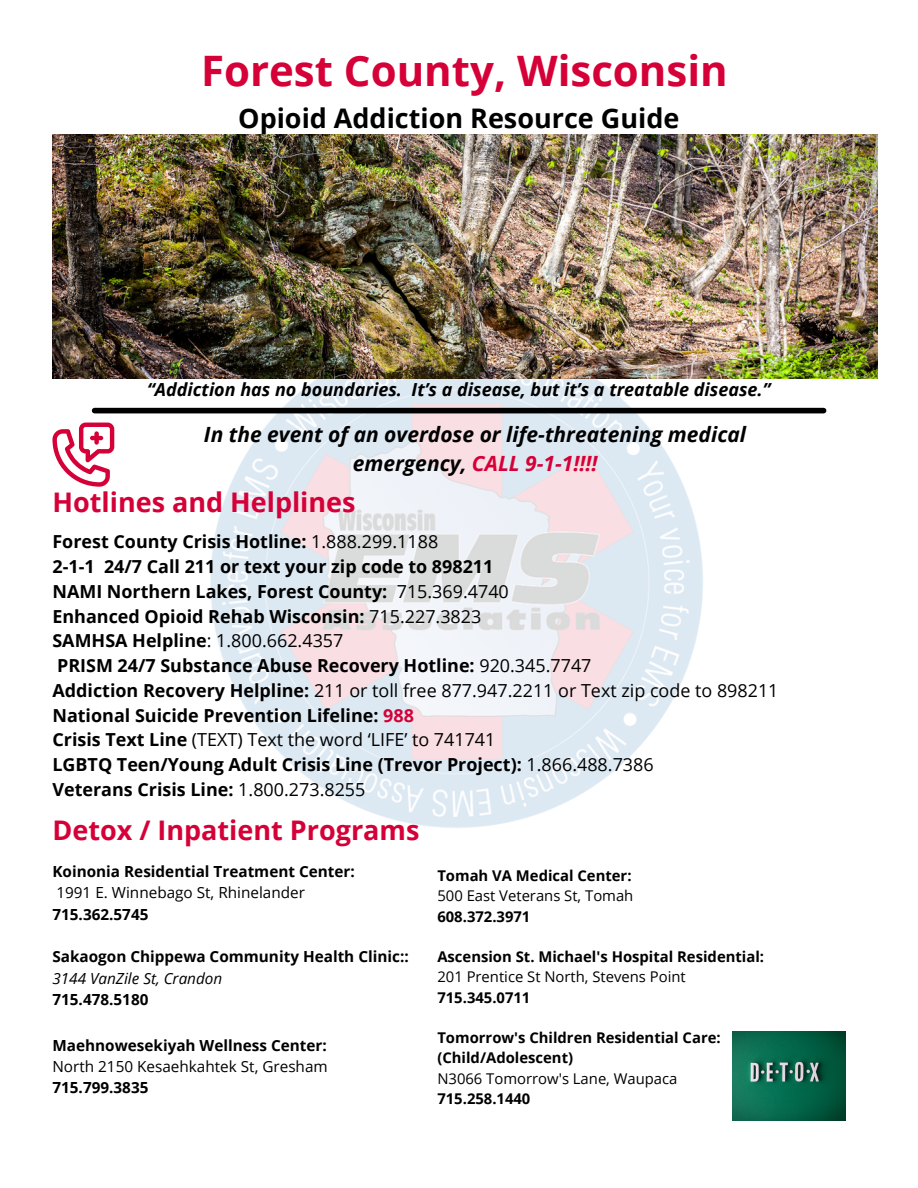
<style>
.page{position:relative;width:918px;height:1188px;background:#fff}
.page>*{position:absolute;margin:0;border:0;box-sizing:border-box;transform-origin:0 0}
.t1{font:700 42px "Open Sans";color:#d50037}
.t2{font:700 27px "Open Sans";color:#d50037}
.t3{font:700 27px "Open Sans";color:#000}
.t4{font:italic 700 21px/29.2px "Open Sans";color:#000;text-align:center}
.t5{font:700 18px/24.8px "Open Sans";color:#000}
.t6{font:italic 700 18px "Open Sans";color:#000}
.t7{font:700 15.3px "Open Sans";color:#000}
.t8{font:15.3px "Open Sans";color:#000}
.t9{font:italic 15.3px "Open Sans";color:#000}
.t10{font:700 14.85px/20.2px "Open Sans";color:#000}
.t11{font:14.85px "Open Sans";color:#000}
.s1{color:#d50037}
.s2{font-weight:400}
</style>
<div class="page">
<img style="left:156px;top:379px;width:605px;height:449px">
<div style="left:95px;top:408px;width:729px;height:5px;background:#000"></div>
<svg style="left:52px;top:423px;width:62px;height:64px"></svg>
<img style="left:733px;top:1031px;width:112px;height:89px">
<img style="left:52px;top:135px;width:825px;height:244px">
<h1 class="t1" style="left:201px;top:41px;width:528px">Forest County, Wisconsin</h1>
<h2 class="t3" style="left:238px;top:99px;width:443px">Opioid Addiction Resource Guide</h2>
<p class="t6" style="left:147px;top:377px;width:625px">“Addiction has no boundaries. It’s a disease, but it’s a treatable disease.”</p>
<p class="t4" style="left:204px;top:419px;width:544px">In the event of an overdose or life-threatening medical emergency, <span class="s1">CALL 9-1-1!!!!</span></p>
<h2 class="t2" style="left:52px;top:483px;width:305px">Hotlines and Helplines</h2>
<p class="t5" style="left:52px;top:529px;width:728px">Forest County Crisis Hotline: <span class="s2">1.888.299.1188<br></span>2-1-1 24/7 Call 211 or text your zip code to 898211<br>NAMI Northern Lakes, Forest County: <span class="s2">715.369.4740<br></span>Enhanced Opioid Rehab Wisconsin: <span class="s2">715.227.3823<br></span>SAMHSA Helpline<span class="s2">: 1.800.662.4357<br></span>PRISM 24/7 Substance Abuse Recovery Hotline: <span class="s2">920.345.7747<br></span>Addiction Recovery Helpline: <span class="s2">211 or toll free 877.947.2211 or Text zip code to 898211<br></span>National Suicide Prevention Lifeline: <span class="s1">988<br></span>Crisis Text Line <span class="s2">(TEXT) Text the word ‘LIFE’ to 741741<br></span>LGBTQ Teen/Young Adult Crisis Line (Trevor Project): <span class="s2">1.866.488.7386<br></span>Veterans Crisis Line: <span class="s2">1.800.273.8255</span></p>
<h2 class="t2" style="left:52px;top:811px;width:369px">Detox / Inpatient Programs</h2>
<p class="t7" style="left:52px;top:861px;width:304px">Koinonia Residential Treatment Center:</p>
<p class="t8" style="left:56px;top:882px;width:250px">1991 E. Winnebago St, Rhinelander</p>
<p class="t7" style="left:52px;top:903px;width:98px">715.362.5745</p>
<p class="t7" style="left:52px;top:946px;width:358px">Sakaogon Chippewa Community Health Clinic::</p>
<p class="t9" style="left:52px;top:967px;width:171px">3144 VanZile St, Crandon</p>
<p class="t7" style="left:52px;top:989px;width:98px">715.478.5180</p>
<p class="t7" style="left:52px;top:1034px;width:276px">Maehnowesekiyah Wellness Center:</p>
<p class="t8" style="left:52px;top:1056px;width:277px">North 2150 Kesaehkahtek St, Gresham</p>
<p class="t7" style="left:52px;top:1077px;width:98px">715.799.3835</p>
<p class="t10" style="left:437px;top:865px;width:196px">Tomah VA Medical Center:</p>
<p class="t11" style="left:437px;top:886px;width:197px">500 East Veterans St, Tomah</p>
<p class="t10" style="left:437px;top:906px;width:95px">608.372.3971</p>
<p class="t10" style="left:437px;top:946px;width:328px">Ascension St. Michael's Hospital Residential:</p>
<p class="t11" style="left:437px;top:967px;width:250px">201 Prentice St North, Stevens Point</p>
<p class="t10" style="left:437px;top:987px;width:95px">715.345.0711</p>
<p class="t10" style="left:437px;top:1027px;width:285px">Tomorrow's Children Residential Care: (Child/Adolescent)</p>
<p class="t11" style="left:437px;top:1068px;width:242px">N3066 Tomorrow's Lane, Waupaca</p>
<p class="t10" style="left:437px;top:1088px;width:95px">715.258.1440</p>
</div>
